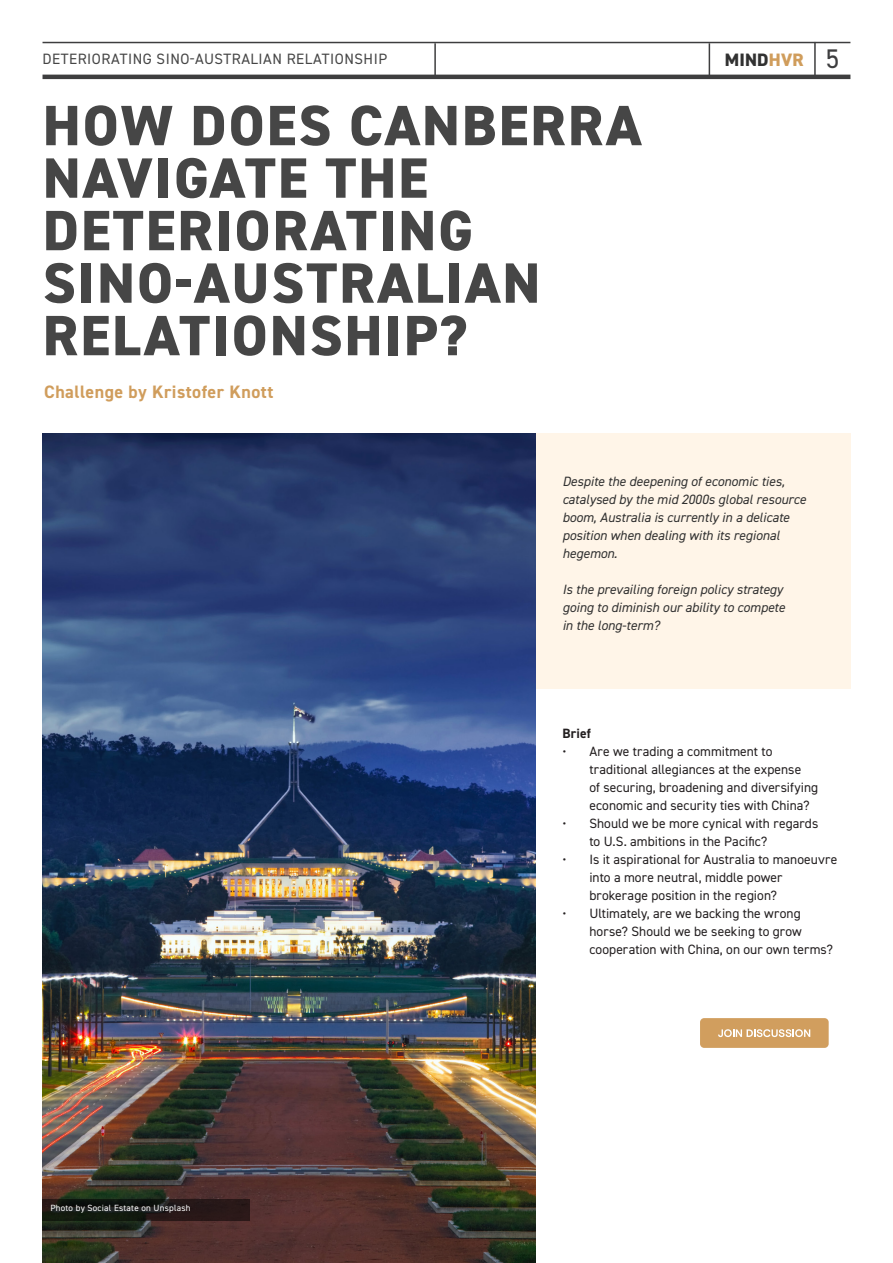
<style>
.page{position:relative;width:893px;height:1263px;background:#fff}
.page>*{position:absolute;margin:0;border:0;box-sizing:border-box;transform-origin:0 0}
._22pt_TITLE{font:800 57px "DIN2014";letter-spacing:.035em;color:#464646}
.NEWSLTR{font:700 18px "DIN2014";letter-spacing:.025em;color:#d09d5c}
.t1{font:800 18px "DIN2014";letter-spacing:.01em;color:#313131}
._22pt_TITLE-2{font:15px "DIN2014";letter-spacing:.035em;color:#464646}
.t2{font:13.5px/18px "DIN2014";letter-spacing:.005em;color:#231f20}
.Body_intro{font:italic 13.5px/18px "DIN2014";color:#303030}
.Body_intro-2{font:700 13.5px "DIN2014";letter-spacing:.015em;color:#231f20}
.NEWSLTR-2{font:9px "DIN2014";letter-spacing:.025em;color:#fff}
.s1{color:#d09d5c}
.s2{font-weight:400;font-size:27px;color:#3e3e3f}
</style>
<div class="page">
<div style="left:536px;top:433px;width:314px;height:255px;background:#fff5e8"></div>
<hr style="left:43px;top:42px;width:807px;height:1px;background:#3e3e3f">
<hr style="left:709px;top:43px;width:1px;height:34px;background:#3e3e3f">
<hr style="left:814px;top:42px;width:2px;height:34px;background:#3e3e3f">
<hr style="left:434px;top:43px;width:2px;height:34px;background:#3e3e3f">
<hr style="left:43px;top:75px;width:807px;height:4px;background:#3e3e3f">
<img style="left:43px;top:433px;width:493px;height:830px">
<div style="left:700px;top:1018px;width:129px;height:30px;background:#d19e5e;border-radius:4px"></div>
<svg style="left:718px;top:1029px;width:92px;height:8px"></svg>
<svg style="left:43px;top:1199px;width:207px;height:21px;background:#1d1915"></svg>
<p class="_22pt_TITLE-2" style="left:43px;top:50px;width:346px">DETERIORATING SINO-AUSTRALIAN RELATIONSHIP</p>
<h2 class="t1" style="left:725px;top:48px;width:116px">MIND<span class="s1">HVR</span> <span class="s2">5</span></h2>
<p class="_22pt_TITLE" style="left:43px;top:88px;width:600px">HOW DOES CANBERRA</p>
<p class="_22pt_TITLE" style="left:43px;top:140px;width:387px">NAVIGATE THE</p>
<p class="_22pt_TITLE" style="left:43px;top:193px;width:432px">DETERIORATING</p>
<p class="_22pt_TITLE" style="left:43px;top:245px;width:499px">SINO-AUSTRALIAN</p>
<p class="_22pt_TITLE" style="left:43px;top:298px;width:426px">RELATIONSHIP?</p>
<p class="NEWSLTR" style="left:44px;top:380px;width:231px">Challenge by Kristofer Knott</p>
<p class="Body_intro" style="left:562px;top:472px;width:245px">Despite the deepening of economic ties, catalysed by the mid 2000s global resource boom, Australia is currently in a delicate position when dealing with its regional hegemon.</p>
<p class="Body_intro" style="left:562px;top:580px;width:222px">Is the prevailing foreign policy strategy</p>
<p class="Body_intro" style="left:562px;top:598px;width:224px">going to diminish our ability to compete</p>
<p class="Body_intro" style="left:562px;top:616px;width:99px">in the long-term?</p>
<p class="NEWSLTR-2" style="left:50px;top:1202px;width:142px">Photo by Social Estate on Unsplash</p>
<p class="Body_intro-2" style="left:562px;top:724px;width:30px">Brief</p>
<p class="t2" style="left:589px;top:742px;width:230px;text-indent:-27px">• Are we trading a commitment to traditional allegiances at the expense<br>of securing, broadening and diversifying economic and security ties with China?</p>
<p class="t2" style="left:589px;top:814px;width:230px;text-indent:-27px">• Should we be more cynical with regards to U.S. ambitions in the Pacific?</p>
<p class="t2" style="left:589px;top:850px;width:249px;text-indent:-27px">• Is it aspirational for Australia to manoeuvre into a more neutral, middle power brokerage position in the region?</p>
<p class="t2" style="left:589px;top:904px;width:245px;text-indent:-27px">• Ultimately, are we backing the wrong horse? Should we be seeking to grow cooperation with China, on our own terms?</p>
</div>
